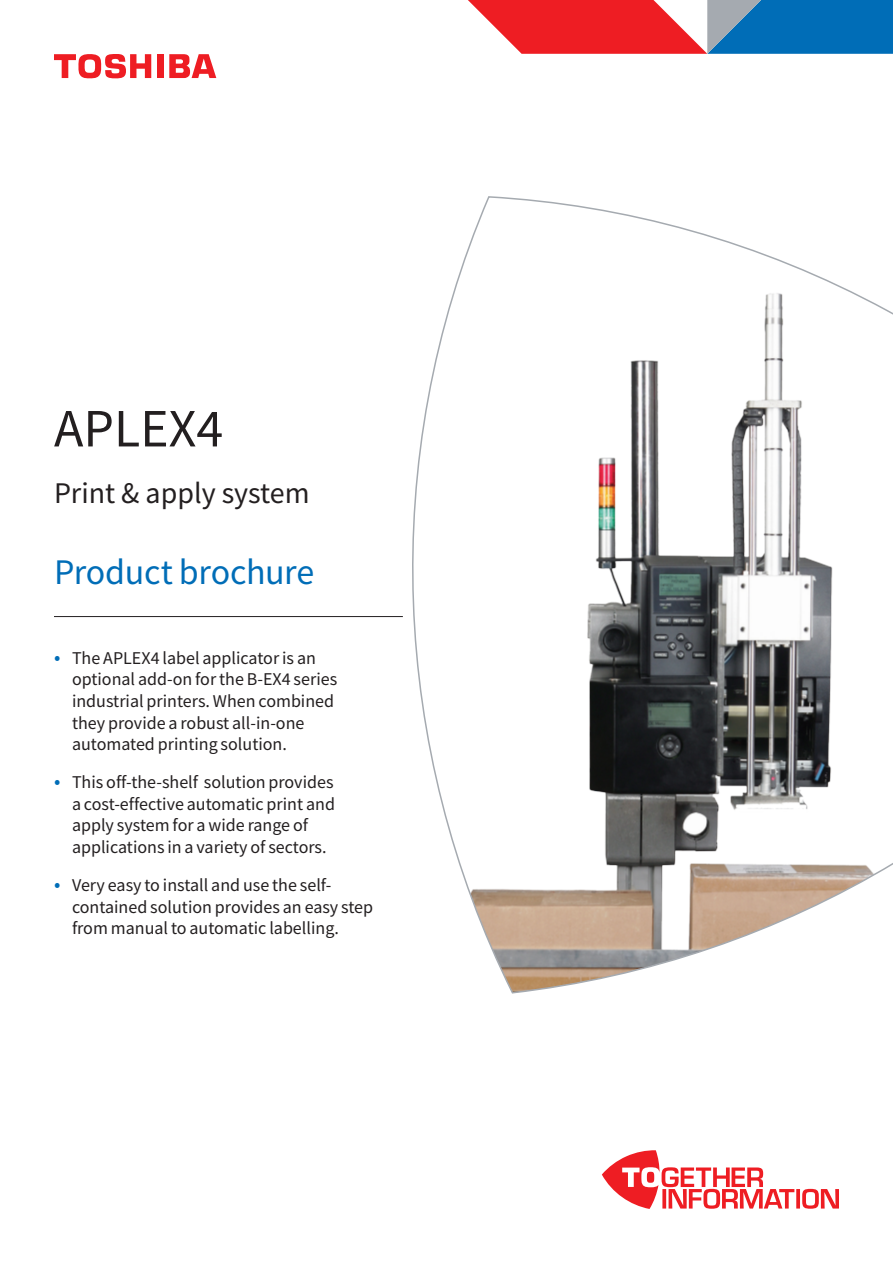
<style>
.page{position:relative;width:893px;height:1263px;background:#fff}
.page>*{position:absolute;margin:0;border:0;box-sizing:border-box;transform-origin:0 0}
.t1{font:54px "Toshiba Sans";color:#231f20}
.Collateral_type_colo{font:36px "Toshiba Sans";letter-spacing:-.01em;color:#006db7}
.t2{font:30px "Toshiba Sans";color:#231f20}
.Highlight_bullets_BL{font:18px/21.6px "Toshiba Sans";color:#231f20}
.s1{font-size:21px;color:#006db7}
</style>
<div class="page">
<svg style="left:377px;top:196px;width:516px;height:798px"></svg>
<div style="left:157px;top:54px;width:7px;height:24px;background:#ee1d23"></div>
<svg style="left:54px;top:54px;width:97px;height:24px"></svg>
<svg style="left:169px;top:54px;width:47px;height:24px"></svg>
<hr style="left:54px;top:616px;width:349px;height:1px;background:#231f20">
<svg style="left:602px;top:1150px;width:237px;height:59px"></svg>
<svg style="left:468px;top:0;width:425px;height:54px;background:#94617f"></svg>
<p class="t1" style="left:54px;top:394px;width:171px">APLEX4</p>
<p class="t2" style="left:54px;top:474px;width:257px">Print &amp; apply system</p>
<p class="Collateral_type_colo" style="left:54px;top:549px;width:262px">Product brochure</p>
<p class="Highlight_bullets_BL" style="left:72px;top:647px;width:267px;text-indent:-18px"><span class="s1">•</span> The APLEX4 label applicator is an optional add-on for the B-EX4 series industrial printers. When combined they provide a robust all-in-one automated printing solution.</p>
<p class="Highlight_bullets_BL" style="left:72px;top:771px;width:264px;text-indent:-18px"><span class="s1">•</span> This off-the-shelf solution provides a cost-effective automatic print and apply system for a wide range of applications in a variety of sectors.</p>
<p class="Highlight_bullets_BL" style="left:72px;top:874px;width:303px;text-indent:-18px"><span class="s1">•</span> Very easy to install and use the self&shy;contained solution provides an easy step from manual to automatic labelling.</p>
</div>
